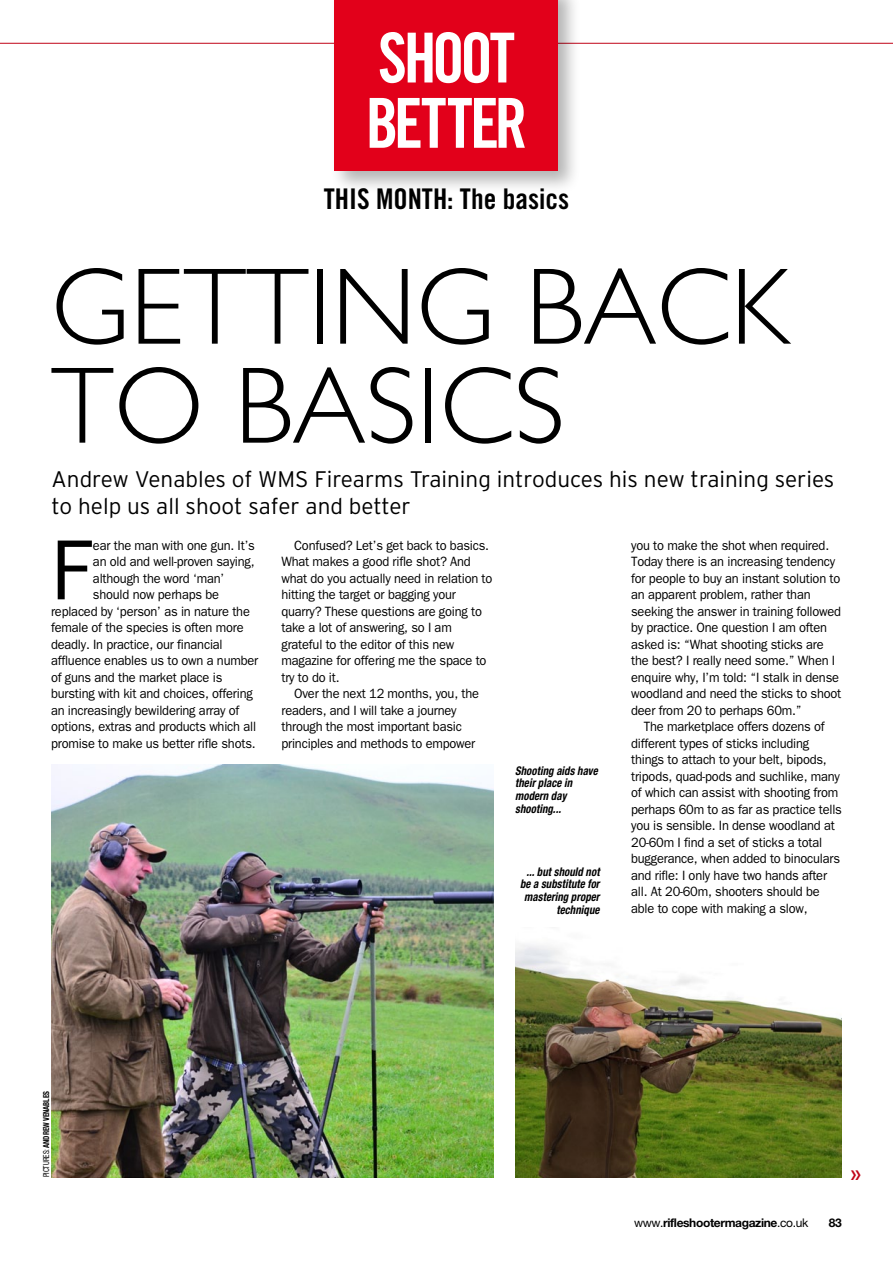
<style>
.page{position:relative;width:893px;height:1263px;background:#fff}
.page>*{position:absolute;margin:0;border:0;box-sizing:border-box;transform-origin:0 0}
.t1{font:300 109.5px/99px "Gill Sans";color:#000}
.t2{font:85.65px "Franklin Gothic";color:#000;scale:.95 1}
.t3{font:69px/65.2px "Trade Gothic Bold Cond Twenty";letter-spacing:-.05em;color:#fff;scale:.95 1}
.t4{font:28.5px "Trade Gothic Bold Cond Twenty";color:#000}
.t5{font:300 22.5px/27px "Interstate";color:#000}
.t6{font:700 18px "Calvert";color:#c00418}
.t7{font:13.5px/16.5px "Franklin Gothic";letter-spacing:-.015em;color:#000;scale:.95 1}
.t8{font:italic 700 condensed 12px/12.8px "Helvetica Neue";letter-spacing:.01em;color:#000;text-align:right;scale:.9 1}
.t9{font:700 12px "Helvetica Neue";letter-spacing:-.03em;color:#000}
.t10{font:700 condensed 8.25px "Helvetica Neue";color:#000;scale:.9 1}
.s1{font-weight:400}
</style>
<div class="page">
<hr style="left:0;top:43px;width:893px;height:1px;background:#c00418">
<img style="left:51px;top:764px;width:443px;height:413px">
<img style="left:515px;top:944px;width:327px;height:233px">
<div style="left:329px;top:0;width:252px;height:193px;background:#000;opacity:.3"></div>
<div style="left:335px;top:0;width:223px;height:171px;background:#e2001a"></div>
<h3 class="t3" style="left:366px;top:25px;width:172px">SHOOT<br>BETTER</h3>
<h3 class="t4" style="left:324px;top:181px;width:247px">THIS MONTH: The basics</h3>
<h1 class="t1" style="left:51px;top:259px;width:739px">GETTING BACK<br>TO BASICS</h1>
<h3 class="t5" style="left:52px;top:465px;width:784px">Andrew Venables of WMS Firearms Training introduces his new training series to help us all shoot safer and better</h3>
<h2 class="t2" style="left:51px;top:521px;width:43px">F</h2>
<p class="t7" style="left:93px;top:537px;width:172px">ear the man with one gun. It’s</p>
<p class="t7" style="left:93px;top:554px;width:172px">an old and well-proven saying,</p>
<p class="t7" style="left:93px;top:570px;width:140px">although the word ‘man’</p>
<p class="t7" style="left:93px;top:587px;width:134px">should now perhaps be</p>
<p class="t7" style="left:51px;top:603px;width:211px">replaced by ‘person’ as in nature the</p>
<p class="t7" style="left:51px;top:620px;width:204px">female of the species is often more</p>
<p class="t7" style="left:51px;top:636px;width:182px">deadly. In practice, our financial</p>
<p class="t7" style="left:51px;top:653px;width:220px">affluence enables us to own a number</p>
<p class="t7" style="left:51px;top:669px;width:182px">of guns and the market place is</p>
<p class="t7" style="left:51px;top:685px;width:214px">bursting with kit and choices, offering</p>
<p class="t7" style="left:51px;top:702px;width:200px">an increasingly bewildering array of</p>
<p class="t7" style="left:51px;top:718px;width:217px">options, extras and products which all</p>
<p class="t7" style="left:51px;top:735px;width:217px">promise to make us better rifle shots.</p>
<p class="t7" style="left:281px;top:537px;width:224px;text-indent:13px">Confused? Let’s get back to basics.<br>What makes a good rifle shot? And what do you actually need in relation to hitting the target or bagging your quarry? These questions are going to take a lot of answering, so I am grateful to the editor of this new magazine for offering me the space to try to do it.</p>
<p class="t7" style="left:281px;top:685px;width:209px;text-indent:13px">Over the next 12 months, you, the readers, and I will take a journey through the most important basic principles and methods to empower</p>
<p class="t8" style="left:515px;top:764px;width:93px;text-align:left">Shooting aids have their place in modern day shooting...</p>
<p class="t8" style="left:520px;top:865px;width:90px">... but should not be a substitute for mastering proper technique</p>
<p class="t7" style="left:631px;top:537px;width:223px">you to make the shot when required.<br>Today there is an increasing tendency for people to buy an instant solution to an apparent problem, rather than seeking the answer in training followed by practice. One question I am often asked is: “What shooting sticks are the best? I really need some.” When I enquire why, I’m told: “I stalk in dense woodland and need the sticks to shoot deer from 20 to perhaps 60m.”</p>
<p class="t7" style="left:631px;top:718px;width:223px;text-indent:13px">The marketplace offers dozens of different types of sticks including things to attach to your belt, bipods, tripods, quad-pods and suchlike, many of which can assist with shooting from perhaps 60m to as far as practice tells you is sensible. In dense woodland at 20-60m I find a set of sticks a total buggerance, when added to binoculars and rifle: I only have two hands after all. At 20-60m, shooters should be able to cope with making a slow,</p>
<p class="t10" style="left:41px;top:1177px;width:97px;rotate:-90deg"><span class="s1">Pictures:</span> andrew venables</p>
<h3 class="t6" style="left:850px;top:1162px;width:12px">»</h3>
<p class="t9" style="left:634px;top:1215px;width:176px"><span class="s1">www.</span>rifleshootermagazine<span class="s1">.co.uk</span></p>
<p class="t9" style="left:829px;top:1215px;width:14px">83</p>
</div>
